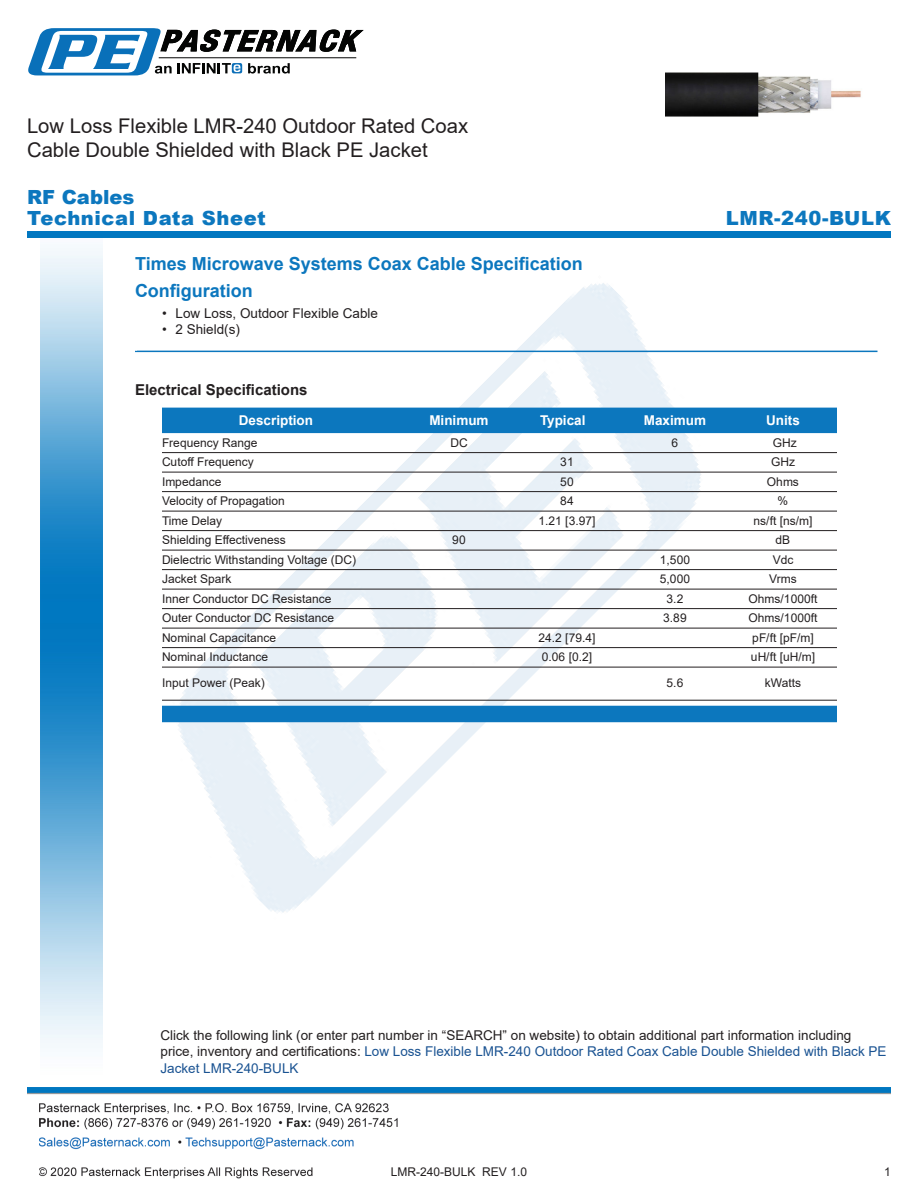
<style>
.page{position:relative;width:918px;height:1188px;background:#fff}
.page>*{position:absolute;margin:0;border:0;box-sizing:border-box;transform-origin:0 0}
.Web_Description_Para{font:20.25px/24.3px "Arial";color:#231f20}
.t1{font:900 19.5px "Arial";letter-spacing:.03em;color:#0c77be}
.t2{font:900 19.5px "Arial";color:#0c77be}
.Head1{font:700 18px "Arial";color:#0c77be}
.Head1-2{font:700 15px "Arial";color:#231f20}
.Description_and_PN_L{font:13.5px/16.2px "Arial";color:#231f20}
.Table-Header{font:700 13.5px "Arial";color:#fff}
.Table-Body{font:12px "Arial";color:#231f20}
.MarketingDescription{font:700 7.5px "Arial";color:#fff}
.s1{color:#1a5392}
</style>
<div class="page">
<img style="left:39px;top:1103px;width:359px;height:76px">
<img style="left:102px;top:248px;width:719px;height:722px">
<img style="left:40px;top:237px;width:62px;height:811px">
<img style="left:27px;top:1088px;width:864px;height:7px">
<div style="left:27px;top:231px;width:864px;height:6px;background:#0177c0"></div>
<svg style="left:28px;top:28px;width:336px;height:47px"></svg>
<hr style="left:135px;top:351px;width:743px;height:1px;background:#0c77be">
<div style="left:162px;top:408px;width:675px;height:25px;background:#0c77be"></div>
<hr style="left:162px;top:452px;width:675px;height:1px;background:#231f20">
<hr style="left:162px;top:472px;width:675px;height:1px;background:#231f20">
<hr style="left:162px;top:491px;width:675px;height:1px;background:#231f20">
<hr style="left:162px;top:511px;width:675px;height:1px;background:#231f20">
<hr style="left:162px;top:530px;width:675px;height:1px;background:#231f20">
<hr style="left:162px;top:550px;width:675px;height:1px;background:#231f20">
<hr style="left:162px;top:569px;width:675px;height:1px;background:#231f20">
<hr style="left:162px;top:589px;width:675px;height:1px;background:#231f20">
<hr style="left:162px;top:608px;width:675px;height:1px;background:#231f20">
<hr style="left:162px;top:628px;width:675px;height:1px;background:#231f20">
<hr style="left:162px;top:647px;width:675px;height:1px;background:#231f20">
<hr style="left:162px;top:667px;width:675px;height:1px;background:#231f20">
<hr style="left:162px;top:700px;width:675px;height:1px;background:#231f20">
<div style="left:162px;top:706px;width:675px;height:16px;background:#0c77be"></div>
<img style="left:666px;top:72px;width:195px;height:45px">
<h1 class="Web_Description_Para" style="left:27px;top:114px;width:443px">Low Loss Flexible LMR-240 Outdoor Rated Coax<br>Cable Double Shielded with Black PE Jacket</h1>
<p class="t2" style="left:27px;top:183px;width:109px">RF Cables</p>
<p class="t1" style="left:27px;top:204px;width:240px">Technical Data Sheet</p>
<p class="t1" style="left:726px;top:203px;width:167px">LMR-240-BULK</p>
<p class="Head1" style="left:135px;top:251px;width:449px">Times Microwave Systems Coax Cable Specification</p>
<p class="Head1" style="left:135px;top:278px;width:119px">Configuration</p>
<p class="Description_and_PN_L" style="left:162px;top:305px;width:218px">• Low Loss, Outdoor Flexible Cable</p>
<p class="Description_and_PN_L" style="left:162px;top:321px;width:80px">• 2 Shield(s)</p>
<p class="MarketingDescription" style="left:135px;top:343px;width:4px">.</p>
<p class="Head1-2" style="left:135px;top:379px;width:174px">Electrical Specifications</p>
<p class="Table-Header" style="left:239px;top:411px;width:76px">Description</p>
<p class="Table-Header" style="left:429px;top:411px;width:61px">Minimum</p>
<p class="Table-Header" style="left:540px;top:411px;width:47px">Typical</p>
<p class="Table-Header" style="left:644px;top:411px;width:64px">Maximum</p>
<p class="Table-Header" style="left:766px;top:411px;width:35px">Units</p>
<p class="Table-Body" style="left:162px;top:434px;width:97px">Frequency Range</p>
<p class="Table-Body" style="left:450px;top:434px;width:19px">DC</p>
<p class="Table-Body" style="left:672px;top:434px;width:8px">6</p>
<p class="Table-Body" style="left:773px;top:434px;width:25px">GHz</p>
<p class="Table-Body" style="left:162px;top:454px;width:93px">Cutoff Frequency</p>
<p class="Table-Body" style="left:560px;top:454px;width:15px">31</p>
<p class="Table-Body" style="left:771px;top:454px;width:25px">GHz</p>
<p class="Table-Body" style="left:162px;top:473px;width:61px">Impedance</p>
<p class="Table-Body" style="left:560px;top:473px;width:15px">50</p>
<p class="Table-Body" style="left:767px;top:473px;width:34px">Ohms</p>
<p class="Table-Body" style="left:162px;top:493px;width:124px">Velocity of Propagation</p>
<p class="Table-Body" style="left:560px;top:493px;width:15px">84</p>
<p class="Table-Body" style="left:778px;top:493px;width:12px">%</p>
<p class="Table-Body" style="left:162px;top:512px;width:62px">Time Delay</p>
<p class="Table-Body" style="left:539px;top:512px;width:58px">1.21 [3.97]</p>
<p class="Table-Body" style="left:754px;top:512px;width:60px">ns/ft [ns/m]</p>
<p class="Table-Body" style="left:162px;top:532px;width:125px">Shielding Effectiveness</p>
<p class="Table-Body" style="left:452px;top:532px;width:15px">90</p>
<p class="Table-Body" style="left:776px;top:532px;width:16px">dB</p>
<p class="Table-Body" style="left:162px;top:551px;width:196px">Dielectric Withstanding Voltage (DC)</p>
<p class="Table-Body" style="left:660px;top:551px;width:32px">1,500</p>
<p class="Table-Body" style="left:773px;top:551px;width:22px">Vdc</p>
<p class="Table-Body" style="left:162px;top:571px;width:71px">Jacket Spark</p>
<p class="Table-Body" style="left:660px;top:571px;width:32px">5,000</p>
<p class="Table-Body" style="left:769px;top:571px;width:29px">Vrms</p>
<p class="Table-Body" style="left:162px;top:590px;width:171px">Inner Conductor DC Resistance</p>
<p class="Table-Body" style="left:667px;top:590px;width:18px">3.2</p>
<p class="Table-Body" style="left:749px;top:590px;width:70px">Ohms/1000ft</p>
<p class="Table-Body" style="left:162px;top:610px;width:174px">Outer Conductor DC Resistance</p>
<p class="Table-Body" style="left:663px;top:610px;width:25px">3.89</p>
<p class="Table-Body" style="left:749px;top:610px;width:70px">Ohms/1000ft</p>
<p class="Table-Body" style="left:162px;top:629px;width:116px">Nominal Capacitance</p>
<p class="Table-Body" style="left:539px;top:629px;width:58px">24.2 [79.4]</p>
<p class="Table-Body" style="left:752px;top:629px;width:63px">pF/ft [pF/m]</p>
<p class="Table-Body" style="left:162px;top:649px;width:108px">Nominal Inductance</p>
<p class="Table-Body" style="left:542px;top:649px;width:52px">0.06 [0.2]</p>
<p class="Table-Body" style="left:751px;top:649px;width:66px">uH/ft [uH/m]</p>
<p class="Table-Body" style="left:162px;top:674px;width:104px">Input Power (Peak)</p>
<p class="Table-Body" style="left:667px;top:674px;width:18px">5.6</p>
<p class="Table-Body" style="left:765px;top:674px;width:38px">kWatts</p>
<p class="Description_and_PN_L" style="left:160px;top:1027px;width:728px">Click the following link (or enter part number in “SEARCH” on website) to obtain additional part information including price, inventory and certifications: <span class="s1">Low Loss Flexible LMR-240 Outdoor Rated Coax Cable Double Shielded with Black PE<br>Jacket LMR-240-BULK</span></p>
<p class="Table-Body" style="left:391px;top:1163px;width:138px">LMR-240-BULK REV 1.0</p>
<p class="Table-Body" style="left:884px;top:1163px;width:8px">1</p>
</div>
